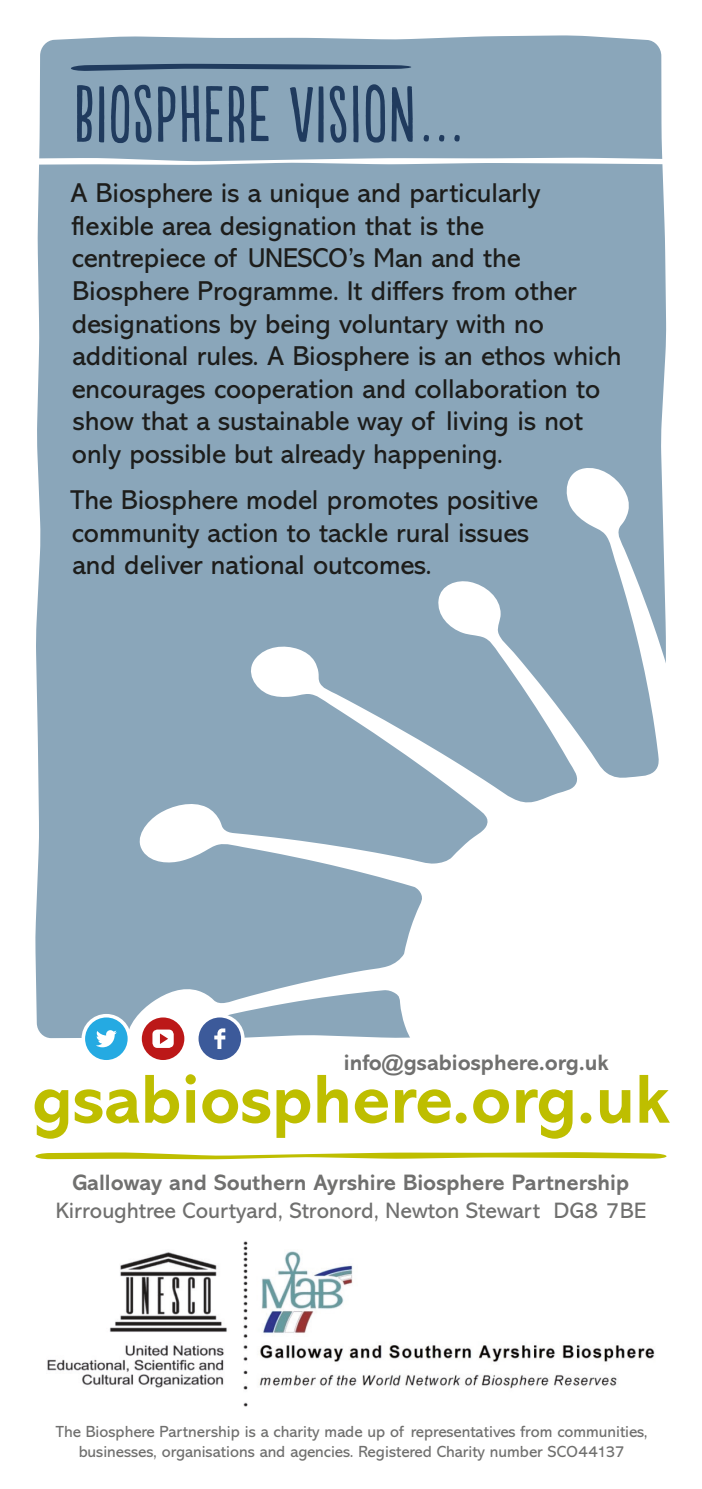
<style>
.page{position:relative;width:702px;height:1489px;background:#fff}
.page>*{position:absolute;margin:0;border:0;box-sizing:border-box;transform-origin:0 0}
.t1{font:75px "Populaire";letter-spacing:.025em;color:#203b5e}
.t2{font:70px "Abadi Bold PL";color:#bebe00}
.t3{font:27.5px/32.5px "Abadi PL";color:#1d1d1b}
.t4{font:22.5px "Abadi Bold PL";color:#70706f}
.t5{font:22.5px "Abadi PL";color:#70706f}
.t6{font:16.25px/20px "Abadi PL";color:#70706f;text-align:center}
</style>
<div class="page">
<div style="left:35px;top:35px;width:631px;height:1003px;background:#8aa6ba"></div>
<svg style="left:104px;top:465px;width:563px;height:695px;fill:#8aa6ba"></svg>
<img style="left:47px;top:1241px;width:608px;height:166px">
<div style="left:83px;top:1015px;width:46px;height:46px;background:#25aae2;border-radius:50%"></div>
<div style="left:81px;top:1013px;width:50px;height:50px;border:4px solid #fff;border-radius:50%"></div>
<svg style="left:96px;top:1030px;width:21px;height:17px"></svg>
<div style="left:197px;top:1015px;width:46px;height:46px;background:#3c5a9a;border-radius:50%"></div>
<div style="left:195px;top:1013px;width:49px;height:50px;border:4px solid #fff;border-radius:50%"></div>
<svg style="left:214px;top:1028px;width:11px;height:20px"></svg>
<svg style="left:140px;top:1015px;width:46px;height:46px"></svg>
<div style="left:138px;top:1013px;width:50px;height:50px;border:4px solid #fff;border-radius:50%"></div>
<div style="left:152px;top:1029px;width:22px;height:18px;background:#fff;border-radius:5px"></div>
<svg style="left:160px;top:1033px;width:8px;height:11px"></svg>
<svg style="left:35px;top:1152px;width:631px;height:7px"></svg>
<svg style="left:35px;top:158px;width:631px;height:7px"></svg>
<svg style="left:71px;top:64px;width:340px;height:7px"></svg>
<p class="t1" style="left:74px;top:75px;width:389px">BIOSPHERE VISION ...</p>
<p class="t3" style="left:70px;top:177px;width:552px">A Biosphere is a unique and particularly flexible area designation that is the centrepiece of UNESCO’s Man and the Biosphere Programme. It differs from other designations by being voluntary with no additional rules. A Biosphere is an ethos which encourages cooperation and collaboration to show that a sustainable way of living is not only possible but already happening.</p>
<p class="t3" style="left:71px;top:484px;width:469px">The Biosphere model promotes positive community action to tackle rural issues and deliver national outcomes.</p>
<p class="t4" style="left:344px;top:1049px;width:266px">info@gsabiosphere.org.uk</p>
<p class="t2" style="left:32px;top:1058px;width:639px">gsabiosphere.org.uk</p>
<p class="t4" style="left:72px;top:1169px;width:558px">Galloway and Southern Ayrshire Biosphere Partnership</p>
<p class="t5" style="left:56px;top:1197px;width:591px">Kirroughtree Courtyard, Stronord, Newton Stewart DG8 7BE</p>
<p class="t6" style="left:56px;top:1421px;width:593px">The Biosphere Partnership is a charity made up of representatives from communities, businesses, organisations and agencies. Registered Charity number SCO44137</p>
</div>
